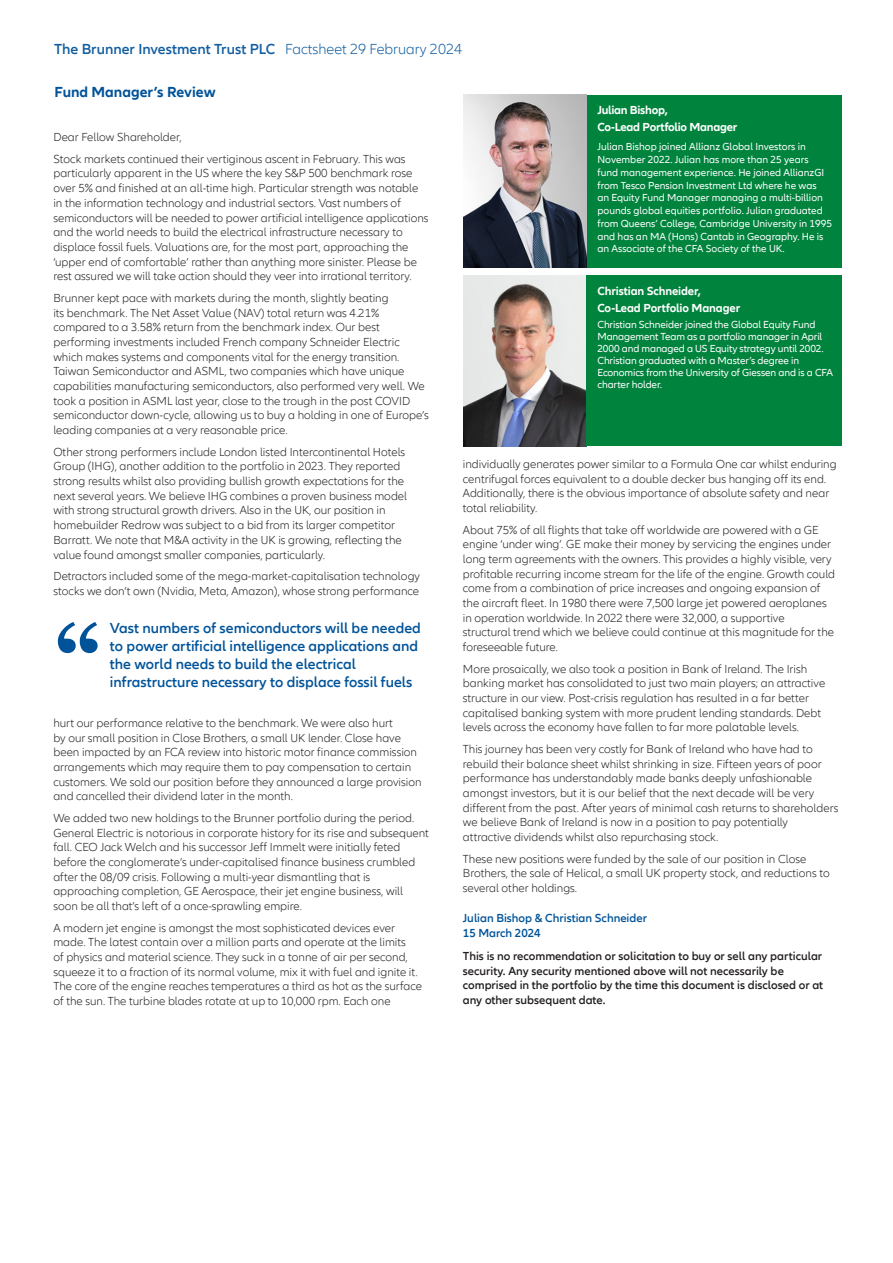
<style>
.page{position:relative;width:893px;height:1263px;background:#fff}
.page>*{position:absolute;margin:0;border:0;box-sizing:border-box;transform-origin:0 0}
.t1{font:600 15px/18px "Allianz Neo";color:#015399}
.t2{font:600 15px "Allianz Neo";color:#115da0}
.t3{font:700 15px "Allianz Neo";color:#015399}
.t4{font:300 12px/14.7px "Allianz Neo";color:#231f20}
.t5{font:600 12px/14.7px "Allianz Neo";color:#231f20}
.t6{font:700 12px/16.5px "Allianz Neo";letter-spacing:-.01em;color:#fff}
.t7{font:600 12px/14.7px "Allianz Neo";color:#015399}
.t8{font:10.5px/12.8px "Allianz Neo";color:#fff}
.s1{font-weight:300}
</style>
<div class="page">
<svg style="left:58px;top:622px;width:40px;height:31px"></svg>
<div style="left:587px;top:95px;width:255px;height:172px;background:#00833d"></div>
<img style="left:463px;top:95px;width:124px;height:172px">
<img style="left:463px;top:276px;width:124px;height:170px">
<div style="left:587px;top:275px;width:255px;height:170px;background:#00833d"></div>
<p class="t2" style="left:54px;top:40px;width:410px">The Brunner Investment Trust PLC <span class="s1">Factsheet 29 February 2024</span></p>
<p class="t3" style="left:55px;top:83px;width:163px">Fund Manager’s Review</p>
<p class="t4" style="left:53px;top:127px;width:354px;line-height:21.5px">Dear Fellow Shareholder,<br>Stock markets continued their vertiginous ascent in February. This was</p>
<p class="t4" style="left:53px;top:166px;width:377px">particularly apparent in the US where the key S&amp;P 500 benchmark rose over 5% and finished at an all-time high. Particular strength was notable in the information technology and industrial sectors. Vast numbers of semiconductors will be needed to power artificial intelligence applications and the world needs to build the electrical infrastructure necessary to displace fossil fuels. Valuations are, for the most part, approaching the ‘upper end of comfortable’ rather than anything more sinister. Please be rest assured we will take action should they veer into irrational territory.</p>
<p class="t4" style="left:53px;top:291px;width:377px">Brunner kept pace with markets during the month, slightly beating<br>its benchmark. The Net Asset Value (NAV) total return was 4.21% compared to a 3.58% return from the benchmark index. Our best performing investments included French company Schneider Electric which makes systems and components vital for the energy transition.<br>Taiwan Semiconductor and ASML, two companies which have unique capabilities manufacturing semiconductors, also performed very well. We took a position in ASML last year, close to the trough in the post COVID semiconductor down-cycle, allowing us to buy a holding in one of Europe’s leading companies at a very reasonable price.</p>
<p class="t4" style="left:53px;top:445px;width:355px">Other strong performers include London listed Intercontinental Hotels Group (IHG), another addition to the portfolio in 2023. They reported strong results whilst also providing bullish growth expectations for the next several years. We believe IHG combines a proven business model with strong structural growth drivers. Also in the UK, our position in homebuilder Redrow was subject to a bid from its larger competitor Barratt. We note that M&amp;A activity in the UK is growing, reflecting the value found amongst smaller companies, particularly.</p>
<p class="t4" style="left:53px;top:569px;width:368px">Detractors included some of the mega-market-capitalisation technology stocks we don’t own (Nvidia, Meta, Amazon), whose strong performance</p>
<p class="t1" style="left:110px;top:619px;width:312px">Vast numbers of semiconductors will be needed to power artificial intelligence applications and the world needs to build the electrical infrastructure necessary to displace fossil fuels</p>
<p class="t4" style="left:53px;top:716px;width:370px">hurt our performance relative to the benchmark. We were also hurt<br>by our small position in Close Brothers, a small UK lender. Close have been impacted by an FCA review into historic motor finance commission arrangements which may require them to pay compensation to certain customers. We sold our position before they announced a large provision and cancelled their dividend later in the month.</p>
<p class="t4" style="left:53px;top:811px;width:377px">We added two new holdings to the Brunner portfolio during the period.<br>General Electric is notorious in corporate history for its rise and subsequent fall. CEO Jack Welch and his successor Jeff Immelt were initially feted before the conglomerate’s under-capitalised finance business crumbled after the 08/09 crisis. Following a multi-year dismantling that is approaching completion, GE Aerospace, their jet engine business, will soon be all that’s left of a once-sprawling empire.</p>
<p class="t4" style="left:53px;top:920px;width:370px">A modern jet engine is amongst the most sophisticated devices ever made. The latest contain over a million parts and operate at the limits<br>of physics and material science. They suck in a tonne of air per second, squeeze it to a fraction of its normal volume, mix it with fuel and ignite it.<br>The core of the engine reaches temperatures a third as hot as the surface of the sun. The turbine blades rotate at up to 10,000 rpm. Each one</p>
<p class="t6" style="left:597px;top:102px;width:141px">Julian Bishop,<br>Co-Lead Portfolio Manager</p>
<p class="t8" style="left:597px;top:141px;width:236px">Julian Bishop joined Allianz Global Investors in November 2022. Julian has more than 25 years<br>fund management experience. He joined AllianzGI from Tesco Pension Investment Ltd where he was<br>an Equity Fund Manager managing a multi-billion pounds global equities portfolio. Julian graduated from Queens’ College, Cambridge University in 1995 and has an MA (Hons) Cantab in Geography. He is an Associate of the CFA Society of the UK.</p>
<p class="t6" style="left:597px;top:283px;width:144px">Christian Schneider,<br>Co-Lead Portfolio Manager</p>
<p class="t8" style="left:597px;top:319px;width:237px;line-height:12px">Christian Schneider joined the Global Equity Fund Management Team as a portfolio manager in April 2000 and managed a US Equity strategy until 2002.<br>Christian graduated with a Master’s degree in Economics from the University of Giessen and is a CFA charter holder.</p>
<p class="t4" style="left:463px;top:457px;width:375px">individually generates power similar to a Formula One car whilst enduring centrifugal forces equivalent to a double decker bus hanging off its end.<br>Additionally, there is the obvious importance of absolute safety and near total reliability.</p>
<p class="t4" style="left:463px;top:523px;width:374px">About 75% of all flights that take off worldwide are powered with a GE engine ‘under wing’. GE make their money by servicing the engines under long term agreements with the owners. This provides a highly visible, very profitable recurring income stream for the life of the engine. Growth could come from a combination of price increases and ongoing expansion of the aircraft fleet. In 1980 there were 7,500 large jet powered aeroplanes in operation worldwide. In 2022 there were 32,000, a supportive structural trend which we believe could continue at this magnitude for the foreseeable future.</p>
<p class="t4" style="left:463px;top:662px;width:364px">More prosaically, we also took a position in Bank of Ireland. The Irish banking market has consolidated to just two main players; an attractive structure in our view. Post-crisis regulation has resulted in a far better capitalised banking system with more prudent lending standards. Debt levels across the economy have fallen to far more palatable levels.</p>
<p class="t4" style="left:463px;top:742px;width:377px">This journey has been very costly for Bank of Ireland who have had to rebuild their balance sheet whilst shrinking in size. Fifteen years of poor performance has understandably made banks deeply unfashionable amongst investors, but it is our belief that the next decade will be very different from the past. After years of minimal cash returns to shareholders we believe Bank of Ireland is now in a position to pay potentially attractive dividends whilst also repurchasing stock.</p>
<p class="t4" style="left:463px;top:851px;width:368px">These new positions were funded by the sale of our position in Close<br>Brothers, the sale of Helical, a small UK property stock, and reductions to several other holdings.</p>
<p class="t7" style="left:463px;top:911px;width:186px">Julian Bishop &amp; Christian Schneider<br>15 March 2024</p>
<p class="t5" style="left:463px;top:949px;width:362px">This is no recommendation or solicitation to buy or sell any particular security. Any security mentioned above will not necessarily be comprised in the portfolio by the time this document is disclosed or at any other subsequent date.</p>
</div>
